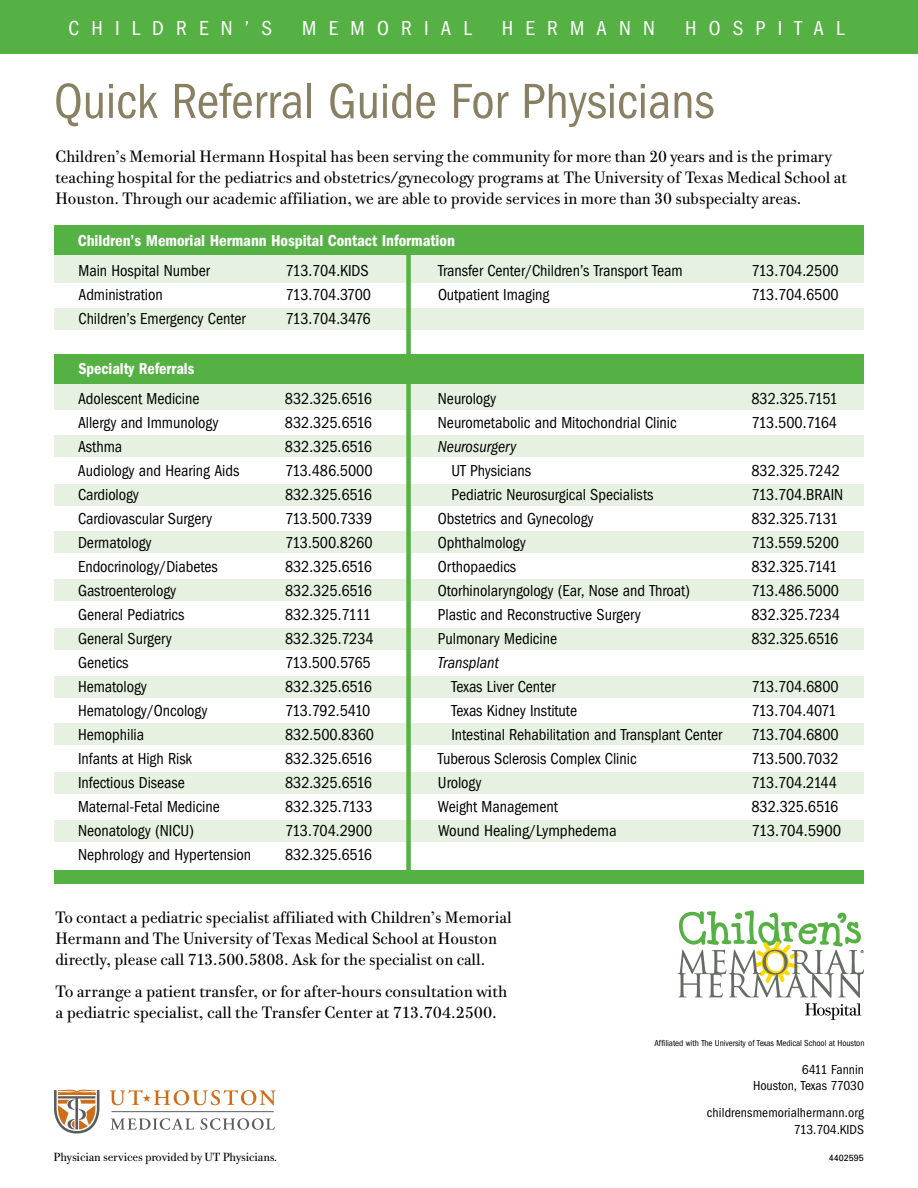
<style>
.page{position:relative;width:918px;height:1188px;background:#fff}
.page>*{position:absolute;margin:0;border:0;box-sizing:border-box;transform-origin:0 0}
.t1{font:51px "Franklin Got Cd ITC";letter-spacing:-.005em;color:#898063}
.t2{font:21px "Franklin Got Cd ITC";letter-spacing:.58em;color:#fff}
.t3{font:16.5px "Franklin Got Cd ITC";letter-spacing:-.005em;color:#000}
.t4{font:16.5px/21px "Bodoni Twe ITC";letter-spacing:-.005em;color:#000}
.t5{font:16.5px "Franklin Got Cd ITC";letter-spacing:-.03em;color:#000}
.t6{font:600 16.5px "Franklin Got Cd ITC";letter-spacing:-.005em;color:#fff}
.t7{font:italic 16.5px "Franklin Got Cd ITC";letter-spacing:-.005em;color:#000}
.t8{font:16.5px "Franklin Got Cd ITC";letter-spacing:-.025em;color:#000}
.t9{font:13.5px/16.5px "Franklin Got Cd ITC";letter-spacing:-.005em;color:#000;text-align:right}
.t10{font:11.85px "Bodoni Twe ITC";letter-spacing:-.01em;color:#000}
.t11{font:9px "Franklin Got Cd ITC";letter-spacing:-.01em;color:#000}
.t12{font:9px "Univers";color:#000}
</style>
<div class="page">
<div style="left:0;top:0;width:918px;height:54px;background:#56b145"></div>
<svg style="left:677px;top:910px;width:187px;height:110px"></svg>
<div style="left:54px;top:253px;width:810px;height:29px;background:#e6f1e1"></div>
<div style="left:54px;top:383px;width:810px;height:27px;background:#e6f1e1"></div>
<div style="left:54px;top:435px;width:810px;height:22px;background:#e6f1e1"></div>
<div style="left:54px;top:484px;width:810px;height:21px;background:#e6f1e1"></div>
<div style="left:54px;top:531px;width:810px;height:22px;background:#e6f1e1"></div>
<div style="left:54px;top:579px;width:810px;height:22px;background:#e6f1e1"></div>
<div style="left:54px;top:628px;width:810px;height:21px;background:#e6f1e1"></div>
<div style="left:54px;top:676px;width:810px;height:22px;background:#e6f1e1"></div>
<div style="left:54px;top:723px;width:810px;height:22px;background:#e6f1e1"></div>
<div style="left:54px;top:772px;width:810px;height:22px;background:#e6f1e1"></div>
<div style="left:54px;top:820px;width:810px;height:22px;background:#e6f1e1"></div>
<div style="left:54px;top:308px;width:810px;height:22px;background:#e6f1e1"></div>
<div style="left:54px;top:870px;width:810px;height:14px;background:#56b145"></div>
<div style="left:54px;top:225px;width:810px;height:30px;background:#56b145"></div>
<div style="left:54px;top:354px;width:810px;height:30px;background:#56b145"></div>
<div style="left:406px;top:251px;width:5px;height:629px;background:#56b145"></div>
<svg style="left:54px;top:1089px;width:45px;height:45px"></svg>
<svg style="left:111px;top:1118px;width:164px;height:12px"></svg>
<hr style="left:111px;top:1111px;width:163px;height:1px;background:#5b5c5e">
<svg style="left:110px;top:1090px;width:166px;height:15px"></svg>
<p class="t2" style="left:68px;top:15px;width:205px">Childr en’s</p>
<p class="t2" style="left:302px;top:15px;width:171px">Mem or ial</p>
<p class="t2" style="left:502px;top:15px;width:64px">herm</p>
<p class="t2" style="left:597px;top:15px;width:60px">ann</p>
<p class="t2" style="left:685px;top:15px;width:161px">hospital</p>
<h1 class="t1" style="left:54px;top:71px;width:662px">Quick Referral Guide For Physicians</h1>
<p class="t4" style="left:56px;top:146px;width:793px">Children’s Memorial Hermann Hospital has been serving the community for more than 20 years and is the primary teaching hospital for the pediatrics and obstetrics/gynecology programs at The University of Texas Medical School at<br>Houston. Through our academic affiliation, we are able to provide services in more than 30 subspecialty areas.</p>
<p class="t6" style="left:78px;top:231px;width:379px">Children’s Memorial Hermann Hospital Contact Information</p>
<p class="t3" style="left:78px;top:261px;width:133px">Main Hospital Number</p>
<p class="t3" style="left:286px;top:261px;width:70px">713.704.KIDS</p>
<p class="t3" style="left:79px;top:285px;width:86px">Administration</p>
<p class="t8" style="left:286px;top:285px;width:87px">713.704.3700</p>
<p class="t3" style="left:79px;top:309px;width:169px">Children’s Emergency Center</p>
<p class="t5" style="left:286px;top:309px;width:87px">713.704.3476</p>
<p class="t6" style="left:78px;top:359px;width:117px">Specialty Referrals</p>
<p class="t3" style="left:78px;top:389px;width:123px">Adolescent Medicine</p>
<p class="t3" style="left:285px;top:389px;width:89px">832.325.6516</p>
<p class="t3" style="left:78px;top:413px;width:142px">Allergy and Immunology</p>
<p class="t3" style="left:285px;top:413px;width:89px">832.325.6516</p>
<p class="t3" style="left:78px;top:437px;width:46px">Asthma</p>
<p class="t3" style="left:285px;top:437px;width:89px">832.325.6516</p>
<p class="t3" style="left:78px;top:461px;width:163px">Audiology and Hearing Aids</p>
<p class="t3" style="left:285px;top:461px;width:89px">713.486.5000</p>
<p class="t3" style="left:78px;top:485px;width:62px">Cardiology</p>
<p class="t3" style="left:285px;top:485px;width:89px">832.325.6516</p>
<p class="t3" style="left:78px;top:509px;width:136px">Cardiovascular Surgery</p>
<p class="t3" style="left:285px;top:509px;width:89px">713.500.7339</p>
<p class="t3" style="left:78px;top:533px;width:75px">Dermatology</p>
<p class="t3" style="left:285px;top:533px;width:89px">713.500.8260</p>
<p class="t3" style="left:78px;top:557px;width:141px">Endocrinology/Diabetes</p>
<p class="t3" style="left:285px;top:557px;width:89px">832.325.6516</p>
<p class="t3" style="left:78px;top:581px;width:100px">Gastroenterology</p>
<p class="t3" style="left:285px;top:581px;width:89px">832.325.6516</p>
<p class="t3" style="left:78px;top:605px;width:108px">General Pediatrics</p>
<p class="t3" style="left:285px;top:605px;width:88px">832.325.7111</p>
<p class="t3" style="left:78px;top:629px;width:95px">General Surgery</p>
<p class="t3" style="left:285px;top:629px;width:90px">832.325.7234</p>
<p class="t3" style="left:78px;top:653px;width:52px">Genetics</p>
<p class="t5" style="left:285px;top:653px;width:87px">713.500.5765</p>
<p class="t3" style="left:78px;top:677px;width:70px">Hematology</p>
<p class="t3" style="left:285px;top:677px;width:89px">832.325.6516</p>
<p class="t3" style="left:78px;top:701px;width:131px">Hematology/Oncology</p>
<p class="t5" style="left:285px;top:701px;width:87px">713.792.5410</p>
<p class="t3" style="left:78px;top:725px;width:68px">Hemophilia</p>
<p class="t3" style="left:285px;top:725px;width:91px">832.500.8360</p>
<p class="t3" style="left:78px;top:749px;width:116px">Infants at High Risk</p>
<p class="t3" style="left:285px;top:749px;width:89px">832.325.6516</p>
<p class="t3" style="left:78px;top:773px;width:108px">Infectious Disease</p>
<p class="t3" style="left:285px;top:773px;width:89px">832.325.6516</p>
<p class="t3" style="left:78px;top:797px;width:143px">Maternal-Fetal Medicine</p>
<p class="t3" style="left:285px;top:797px;width:89px">832.325.7133</p>
<p class="t3" style="left:78px;top:821px;width:118px">Neonatology (NICU)</p>
<p class="t3" style="left:285px;top:821px;width:89px">713.704.2900</p>
<p class="t3" style="left:78px;top:845px;width:175px">Nephrology and Hypertension</p>
<p class="t3" style="left:285px;top:845px;width:89px">832.325.6516</p>
<p class="t3" style="left:438px;top:261px;width:246px">Transfer Center/Children’s Transport Team</p>
<p class="t3" style="left:752px;top:261px;width:89px">713.704.2500</p>
<p class="t3" style="left:438px;top:285px;width:113px">Outpatient Imaging</p>
<p class="t3" style="left:752px;top:285px;width:89px">713.704.6500</p>
<p class="t3" style="left:438px;top:389px;width:60px">Neurology</p>
<p class="t3" style="left:752px;top:389px;width:88px">832.325.7151</p>
<p class="t3" style="left:438px;top:413px;width:240px">Neurometabolic and Mitochondrial Clinic</p>
<p class="t5" style="left:752px;top:413px;width:87px">713.500.7164</p>
<p class="t7" style="left:438px;top:437px;width:80px">Neurosurgery</p>
<p class="t3" style="left:451px;top:461px;width:81px">UT Physicians</p>
<p class="t3" style="left:751px;top:461px;width:90px">832.325.7242</p>
<p class="t3" style="left:451px;top:485px;width:203px">Pediatric Neurosurgical Specialists</p>
<p class="t3" style="left:751px;top:485px;width:79px">713.704.BRAIN</p>
<p class="t3" style="left:438px;top:509px;width:157px">Obstetrics and Gynecology</p>
<p class="t3" style="left:751px;top:509px;width:88px">832.325.7131</p>
<p class="t3" style="left:438px;top:533px;width:89px">Ophthalmology</p>
<p class="t3" style="left:751px;top:533px;width:89px">713.559.5200</p>
<p class="t3" style="left:438px;top:557px;width:80px">Orthopaedics</p>
<p class="t3" style="left:751px;top:557px;width:87px">832.325.7141</p>
<p class="t3" style="left:438px;top:581px;width:254px">Otorhinolaryngology (Ear, Nose and Throat)</p>
<p class="t3" style="left:751px;top:581px;width:89px">713.486.5000</p>
<p class="t3" style="left:438px;top:605px;width:204px">Plastic and Reconstructive Surgery</p>
<p class="t3" style="left:751px;top:605px;width:90px">832.325.7234</p>
<p class="t3" style="left:438px;top:629px;width:121px">Pulmonary Medicine</p>
<p class="t3" style="left:751px;top:629px;width:89px">832.325.6516</p>
<p class="t7" style="left:438px;top:653px;width:62px">Transplant</p>
<p class="t3" style="left:438px;top:677px;width:119px">Texas Liver Center</p>
<p class="t3" style="left:751px;top:677px;width:89px">713.704.6800</p>
<p class="t3" style="left:438px;top:701px;width:141px">Texas Kidney Institute</p>
<p class="t5" style="left:751px;top:701px;width:86px">713.704.4071</p>
<p class="t3" style="left:438px;top:725px;width:286px">I ntestinal Rehabilitation and Transplant Center</p>
<p class="t3" style="left:751px;top:725px;width:89px">713.704.6800</p>
<p class="t3" style="left:438px;top:749px;width:200px">Tuberous Sclerosis Complex Clinic</p>
<p class="t3" style="left:751px;top:749px;width:89px">713.500.7032</p>
<p class="t3" style="left:438px;top:773px;width:45px">Urology</p>
<p class="t5" style="left:751px;top:773px;width:87px">713.704.2144</p>
<p class="t3" style="left:438px;top:797px;width:122px">Weight Management</p>
<p class="t3" style="left:751px;top:797px;width:89px">832.325.6516</p>
<p class="t3" style="left:438px;top:821px;width:180px">Wound Healing/Lymphedema</p>
<p class="t3" style="left:752px;top:821px;width:91px">713.704.5900</p>
<p class="t4" style="left:56px;top:907px;width:458px">To contact a pediatric specialist affiliated with Children’s Memorial<br>Hermann and The University of Texas Medical School at Houston directly, please call 713.500.5808. Ask for the specialist on call.</p>
<p class="t4" style="left:56px;top:980px;width:454px">To arrange a patient transfer, or for after-hours consultation with a pediatric specialist, call the Transfer Center at 713.704.2500.</p>
<p class="t10" style="left:54px;top:1149px;width:225px">Physician services provided by UT Physicians.</p>
<p class="t11" style="left:655px;top:1037px;width:211px">Affiliated with The University of Texas Medical School at Houston</p>
<p class="t9" style="left:753px;top:1061px;width:112px">6411 Fannin<br>Houston, Texas 77030</p>
<p class="t9" style="left:794px;top:1104px;width:72px;text-align:left;text-indent:-87px">childrensmemorialhermann.org<br>713.704.KIDS</p>
<p class="t12" style="left:829px;top:1152px;width:37px">4402595</p>
</div>
